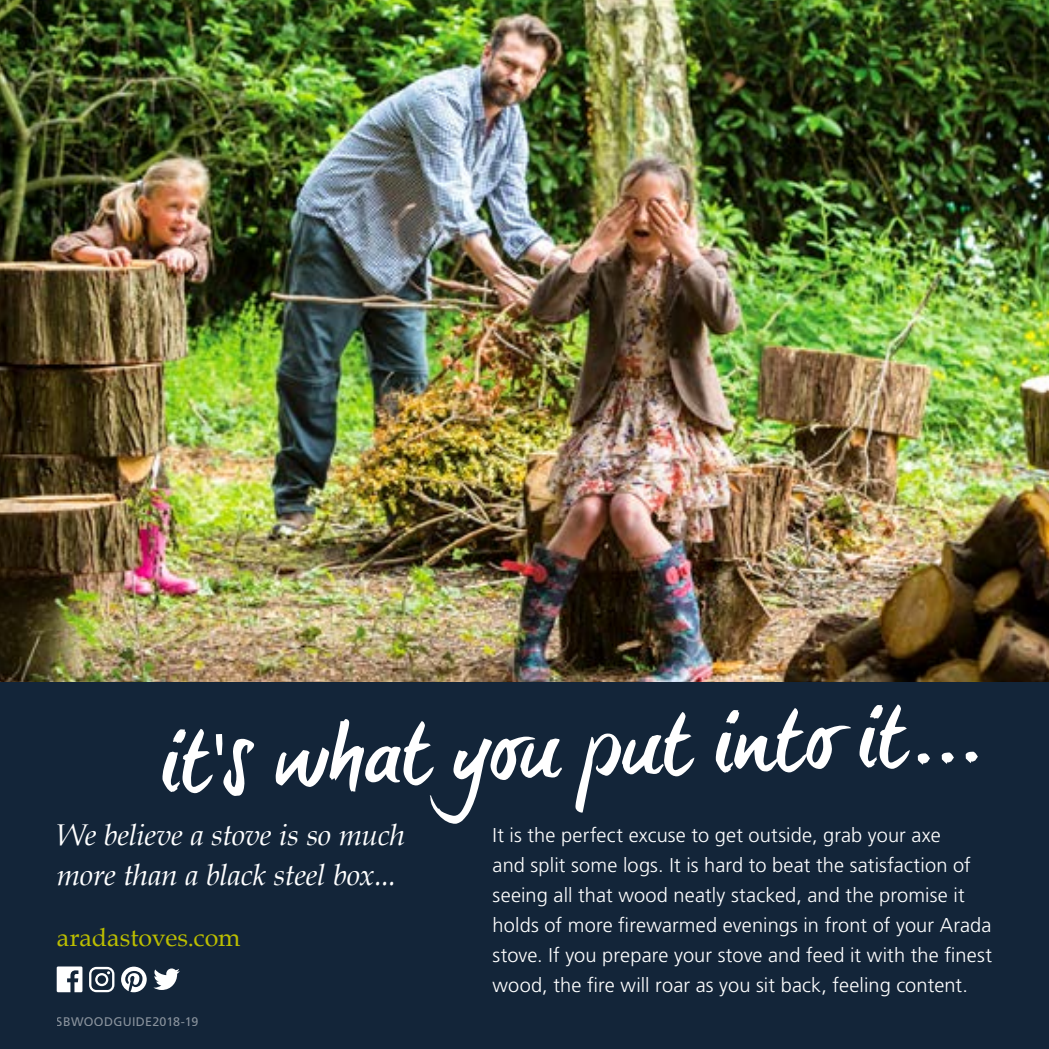
<style>
.page{position:relative;width:1049px;height:1049px;background:#fff}
.page>*{position:absolute;margin:0;border:0;box-sizing:border-box;transform-origin:0 0}
.t1{font:italic 30px/40px "Book Antiqua";letter-spacing:-.01em;color:#fff}
.t2{font:25px "Book Antiqua";letter-spacing:-.005em;color:#bcbe00}
.t3{font:300 20px/30px "Frutiger LT Pro";letter-spacing:.005em;color:#fff}
.t4{font:12.5px "Frutiger LT Pro";letter-spacing:.02em;color:#fff}
</style>
<div class="page">
<img style="left:0;top:0;width:1049px;height:682px">
<div style="left:0;top:682px;width:1049px;height:367px;background:#132539"></div>
<svg style="left:121px;top:966px;width:26px;height:26px"></svg>
<svg style="left:57px;top:966px;width:25px;height:26px"></svg>
<svg style="left:153px;top:968px;width:27px;height:22px"></svg>
<svg style="left:89px;top:967px;width:25px;height:25px"></svg>
<svg style="left:162px;top:704px;width:816px;height:120px"></svg>
<h1 class="t1" style="left:57px;top:814px;width:349px">We believe a stove is so much more than a black steel box...</h1>
<p class="t3" style="left:493px;top:820px;width:501px">It is the perfect excuse to get outside, grab your axe<br>and split some logs. It is hard to beat the satisfaction of seeing all that wood neatly stacked, and the promise it holds of more firewarmed evenings in front of your Arada stove. If you prepare your stove and feed it with the finest wood, the fire will roar as you sit back, feeling content.</p>
<p class="t4" style="left:57px;top:1014px;width:143px">SBWOODGUIDE2018-19</p>
<p class="t2" style="left:57px;top:920px;width:185px">aradastoves.com</p>
</div>
